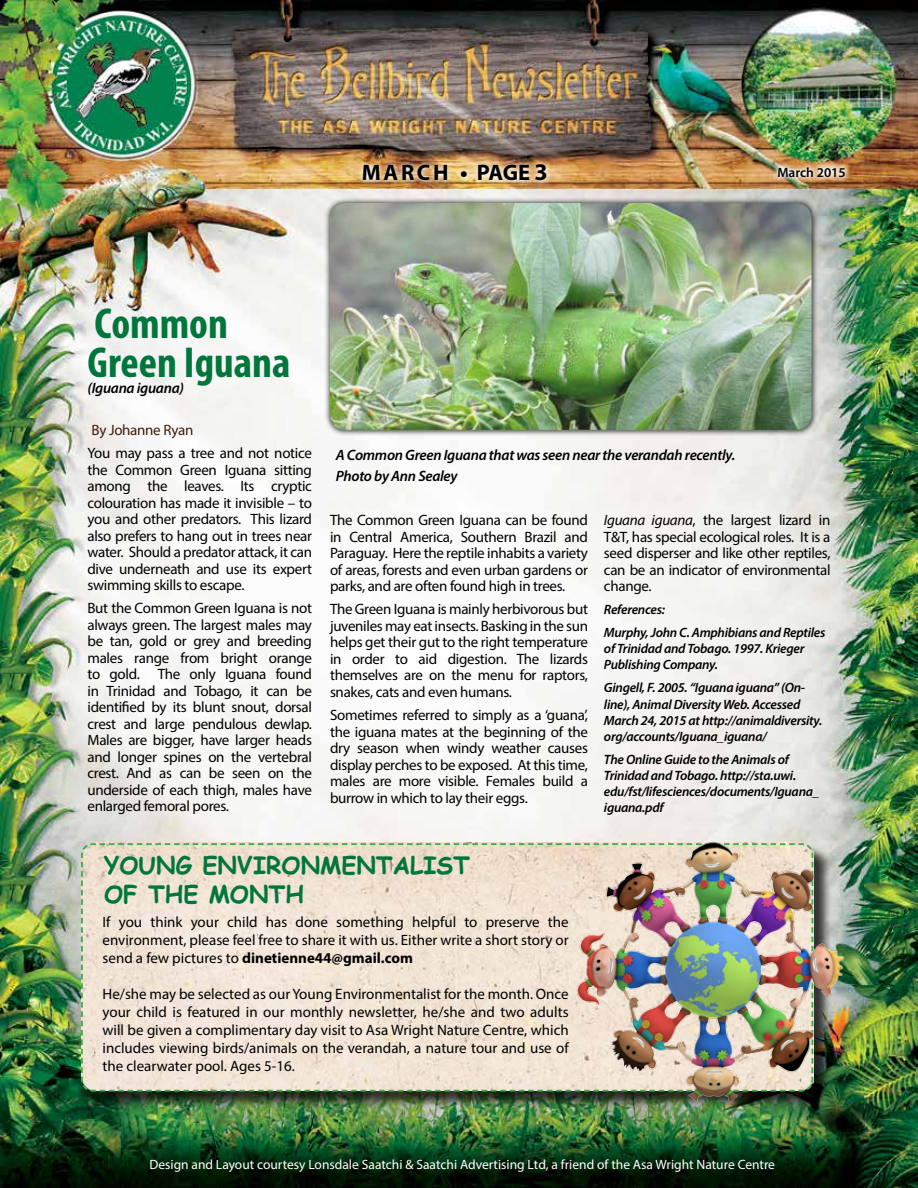
<style>
.page{position:relative;width:918px;height:1188px;background:#fff}
.page>*{position:absolute;margin:0;border:0;box-sizing:border-box;transform-origin:0 0}
.t1{font:700 condensed 43.5px/39px "Myriad Pro";color:#00763c}
.t2{font:700 24px/28.5px "Comic Sans MS";color:#00763c}
.t3{font:700 22.5px "Myriad Pro";letter-spacing:.115em;color:#000}
.t4{font:15px/16.5px "Myriad Pro";letter-spacing:-.02em;color:#000;text-align:justify}
.t5{font:italic 600 15px/20.2px "Myriad Pro";letter-spacing:-.02em;color:#000}
.t6{font:15px "Myriad Pro";letter-spacing:-.02em;color:#411a08}
.t7{font:italic 600 13.5px/16.2px "Myriad Pro";letter-spacing:-.02em;color:#000}
.t8{font:13.5px "Myriad Pro";color:#fff}
.t9{font:600 13.5px "Myriad Pro";color:#000}
.s1{font-size:24px}
.s2{font-style:italic}
.s3{font-weight:700}
</style>
<div class="page">
<img style="left:0;top:0;width:918px;height:1188px">
<img style="left:357px;top:159px;width:196px;height:27px">
<svg style="left:772px;top:161px;width:79px;height:21px;background:#d5b38d"></svg>
<div style="left:324px;top:197px;width:494px;height:239px;background:#000;opacity:.68"></div>
<img style="left:330px;top:203px;width:482px;height:227px">
<div style="left:84px;top:845px;width:748px;height:264px;background:#000;opacity:.75"></div>
<svg style="left:80px;top:842px;width:493px;height:251px;background:#ede1d1"></svg>
<img style="left:573px;top:840px;width:281px;height:265px">
<h3 class="t3" style="left:362px;top:158px;width:188px">MARCH • PAGE <span class="s1">3</span></h3>
<p class="t9" style="left:777px;top:163px;width:70px">March 2015</p>
<h1 class="t1" style="left:87px;top:303px;width:204px">Common<br>Green Iguana</h1>
<p class="t5" style="left:87px;top:378px;width:98px">(Iguana iguana)</p>
<p class="t6" style="left:92px;top:420px;width:103px">By Johanne Ryan</p>
<p class="t4" style="left:87px;top:445px;width:226px">You may pass a tree and not notice the Common Green Iguana sitting among the leaves. Its cryptic colouration has made it invisible – to you and other predators. This lizard also prefers to hang out in trees near water. Should a predator attack, it can dive underneath and use its expert swimming skills to escape.</p>
<p class="t4" style="left:87px;top:600px;width:226px">But the Common Green Iguana is not always green. The largest males may be tan, gold or grey and breeding males range from bright orange to gold. The only Iguana found in Trinidad and Tobago, it can be identified by its blunt snout, dorsal crest and large pendulous dewlap.<br>Males are bigger, have larger heads and longer spines on the vertebral crest. And as can be seen on the underside of each thigh, males have enlarged femoral pores.</p>
<p class="t5" style="left:336px;top:445px;width:401px">A Common Green Iguana that was seen near the verandah recently.<br>Photo by Ann Sealey</p>
<p class="t4" style="left:604px;top:512px;width:228px"><span class="s2">Iguana iguana</span>, the largest lizard in T&amp;T, has special ecological roles. It is a seed disperser and like other reptiles, can be an indicator of environmental change.</p>
<p class="t7" style="left:604px;top:598px;width:223px;line-height:23px">References:<br>Murphy, John C. Amphibians and Reptiles</p>
<p class="t7" style="left:604px;top:640px;width:202px">of Trinidad and Tobago. 1997. Krieger<br>Publishing Company.</p>
<p class="t7" style="left:604px;top:679px;width:220px">Gingell, F. 2005. “Iguana iguana” (On&shy;line), Animal Diversity Web. Accessed March 24, 2015 at http://animaldiversity. org/accounts/Iguana_iguana/</p>
<p class="t7" style="left:604px;top:751px;width:217px">The Online Guide to the Animals of<br>Trinidad and Tobago. http://sta.uwi. edu/fst/lifesciences/documents/Iguana_ iguana.pdf</p>
<p class="t4" style="left:330px;top:512px;width:260px">The Common Green Iguana can be found in Central America, Southern Brazil and Paraguay. Here the reptile inhabits a variety of areas, forests and even urban gardens or parks, and are often found high in trees.</p>
<p class="t4" style="left:330px;top:601px;width:260px">The Green Iguana is mainly herbivorous but juveniles may eat insects. Basking in the sun helps get their gut to the right temperature in order to aid digestion. The lizards themselves are on the menu for raptors, snakes, cats and even humans.</p>
<p class="t4" style="left:330px;top:707px;width:260px">Sometimes referred to simply as a ‘guana’, the iguana mates at the beginning of the dry season when windy weather causes display perches to be exposed. At this time, males are more visible. Females build a burrow in which to lay their eggs.</p>
<h2 class="t2" style="left:104px;top:850px;width:367px">YOUNG ENVIRONMENTALIST<br>OF THE MONTH</h2>
<p class="t4" style="left:103px;top:913px;width:468px;line-height:18px">If you think your child has done something helpful to preserve the environment, please feel free to share it with us. Either write a short story or send a few pictures to <span class="s3">dinetienne44@gmail.com</span></p>
<p class="t4" style="left:103px;top:985px;width:468px;line-height:18px">He/she may be selected as our Young Environmentalist for the month. Once your child is featured in our monthly newsletter, he/she and two adults will be given a complimentary day visit to Asa Wright Nature Centre, which includes viewing birds/animals on the verandah, a nature tour and use of the clearwater pool. Ages 5-16.</p>
<p class="t8" style="left:149px;top:1156px;width:627px">Design and Layout courtesy Lonsdale Saatchi &amp; Saatchi Advertising Ltd, a friend of the Asa Wright Nature Centre</p>
</div>
